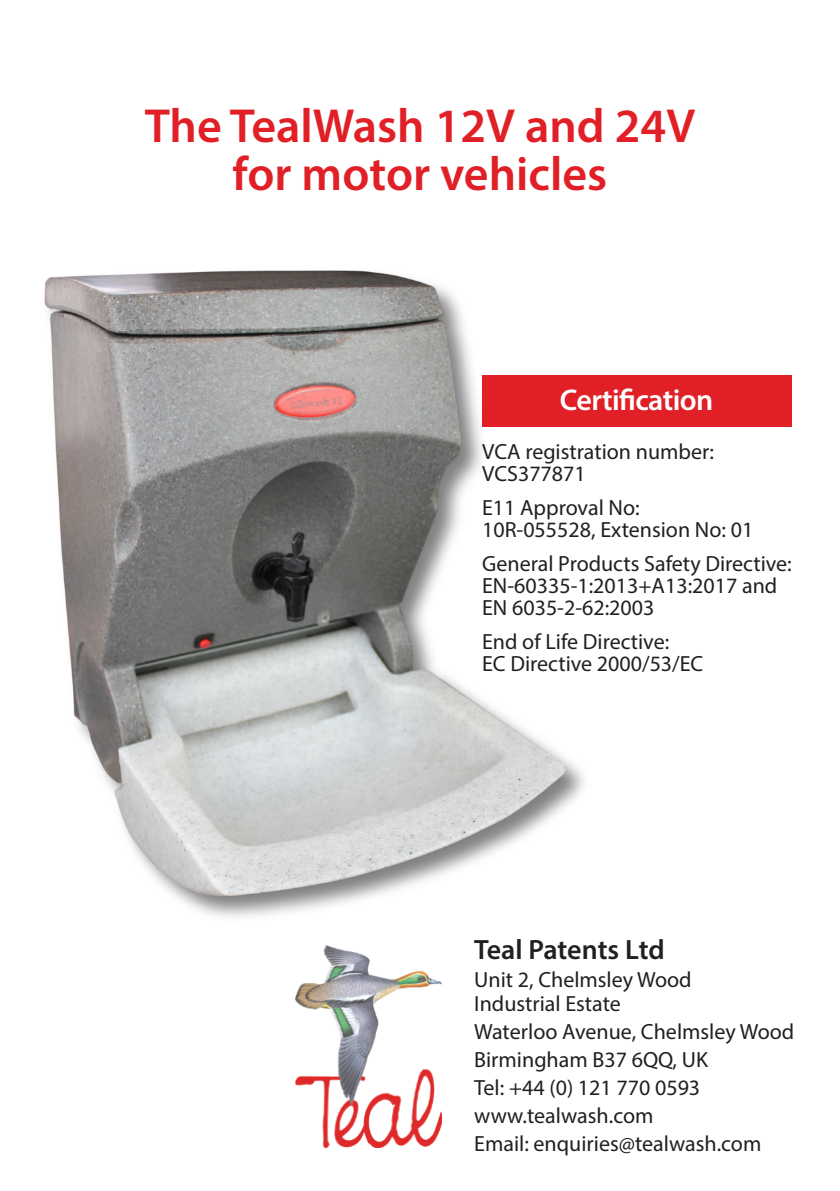
<style>
.page{position:relative;width:840px;height:1191px;background:#fff}
.page>*{position:absolute;margin:0;border:0;box-sizing:border-box;transform-origin:0 0}
.t1{font:600 48px/48px "Myriad Pro";color:#e11f26;text-align:center}
.t2{font:600 30px "Myriad Pro";letter-spacing:-.02em;color:#fff}
.t3{font:600 28px "Myriad Pro";letter-spacing:-.005em;color:#231f20}
.t4{font:22px/22px "Myriad Pro";color:#231f20}
</style>
<div class="page">
<img style="left:295px;top:946px;width:146px;height:201px">
<img style="left:175px;top:375px;width:416px;height:542px">
<img style="left:44px;top:270px;width:521px;height:626px">
<div style="left:482px;top:376px;width:308px;height:51px;background:#e01f26"></div>
<h1 class="t1" style="left:145px;top:106px;width:551px">The TealWash 12V and 24V for motor vehicles</h1>
<h2 class="t2" style="left:559px;top:387px;width:155px">Certification</h2>
<p class="t4" style="left:482px;top:443px;width:233px">VCA registration number:<br>VCS377871</p>
<p class="t4" style="left:482px;top:499px;width:272px">E11 Approval No:<br>10R-055528, Extension No: 01</p>
<p class="t4" style="left:482px;top:555px;width:311px">General Products Safety Directive:<br>EN-60335-1:2013+A13:2017 and<br>EN 6035-2-62:2003</p>
<p class="t4" style="left:482px;top:633px;width:223px">End of Life Directive:<br>EC Directive 2000/53/EC</p>
<p class="t3" style="left:474px;top:938px;width:192px">Teal Patents Ltd</p>
<p class="t4" style="left:474px;top:969px;width:219px;line-height:24px">Unit 2, Chelmsley Wood<br>Industrial Estate</p>
<p class="t4" style="left:474px;top:1019px;width:321px;line-height:28px">Waterloo Avenue, Chelmsley Wood<br>Birmingham B37 6QQ, UK<br>Tel: +44 (0) 121 770 0593 www.tealwash.com<br>Email: enquiries@tealwash.com</p>
</div>
